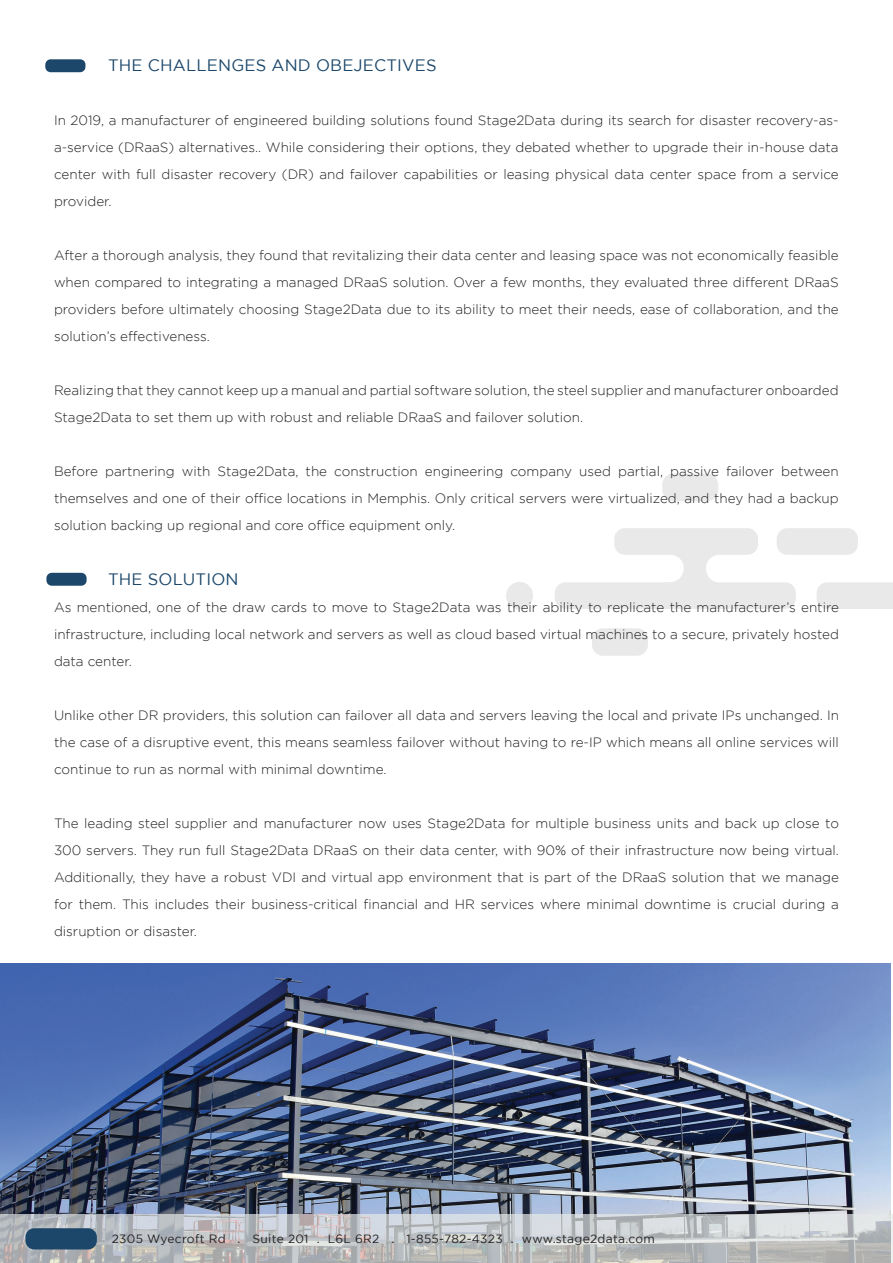
<style>
.page{position:relative;width:893px;height:1263px;background:#fff}
.page>*{position:absolute;margin:0;border:0;box-sizing:border-box;transform-origin:0 0}
.t1{font:16.5px "Gotham";letter-spacing:.01em;color:#1c476a}
.t2{font:300 13.5px/27px "Gotham";color:#231f20;text-align:justify}
.t3{font:12px "Gotham";letter-spacing:.025em;color:#231f20}
</style>
<div class="page">
<img style="left:0;top:963px;width:891px;height:252px">
<svg style="left:0;top:1215px;width:893px;height:48px;background:#bfc2c4"></svg>
<div style="left:25px;top:1228px;width:72px;height:21px;background:#1c476a;border-radius:9px"></div>
<svg style="left:506px;top:474px;width:387px;height:182px"></svg>
<div style="left:46px;top:573px;width:41px;height:13px;background:#1c476a;border-radius:5px"></div>
<div style="left:45px;top:59px;width:40px;height:13px;background:#1c476a;border-radius:5px"></div>
<p class="t1" style="left:108px;top:56px;width:330px">THE CHALLENGES AND OBEJECTIVES</p>
<p class="t2" style="left:54px;top:107px;width:786px">In 2019, a manufacturer of engineered building solutions found Stage2Data during its search for disaster recovery-as&shy;a-service (DRaaS) alternatives.. While considering their options, they debated whether to upgrade their in-house data center with full disaster recovery (DR) and failover capabilities or leasing physical data center space from a service provider.</p>
<p class="t2" style="left:54px;top:242px;width:786px">After a thorough analysis, they found that revitalizing their data center and leasing space was not economically feasible when compared to integrating a managed DRaaS solution. Over a few months, they evaluated three different DRaaS providers before ultimately choosing Stage2Data due to its ability to meet their needs, ease of collaboration, and the solution’s effectiveness.</p>
<p class="t2" style="left:54px;top:377px;width:786px">Realizing that they cannot keep up a manual and partial software solution, the steel supplier and manufacturer onboarded<br>Stage2Data to set them up with robust and reliable DRaaS and failover solution.</p>
<p class="t2" style="left:54px;top:458px;width:786px">Before partnering with Stage2Data, the construction engineering company used partial, passive failover between themselves and one of their office locations in Memphis. Only critical servers were virtualized, and they had a backup solution backing up regional and core office equipment only.</p>
<p class="t1" style="left:108px;top:570px;width:132px">THE SOLUTION</p>
<p class="t2" style="left:54px;top:594px;width:786px">As mentioned, one of the draw cards to move to Stage2Data was their ability to replicate the manufacturer’s entire infrastructure, including local network and servers as well as cloud based virtual machines to a secure, privately hosted data center.</p>
<p class="t2" style="left:54px;top:702px;width:786px">Unlike other DR providers, this solution can failover all data and servers leaving the local and private IPs unchanged. In the case of a disruptive event, this means seamless failover without having to re-IP which means all online services will continue to run as normal with minimal downtime.</p>
<p class="t2" style="left:54px;top:810px;width:786px">The leading steel supplier and manufacturer now uses Stage2Data for multiple business units and back up close to 300 servers. They run full Stage2Data DRaaS on their data center, with 90% of their infrastructure now being virtual.<br>Additionally, they have a robust VDI and virtual app environment that is part of the DRaaS solution that we manage for them. This includes their business-critical financial and HR services where minimal downtime is crucial during a disruption or disaster.</p>
<p class="t3" style="left:112px;top:1232px;width:545px">2305 Wyecroft Rd . Suite 201 . L6L 6R2 . 1-855-782-4323 . www.stage2data.com</p>
</div>
